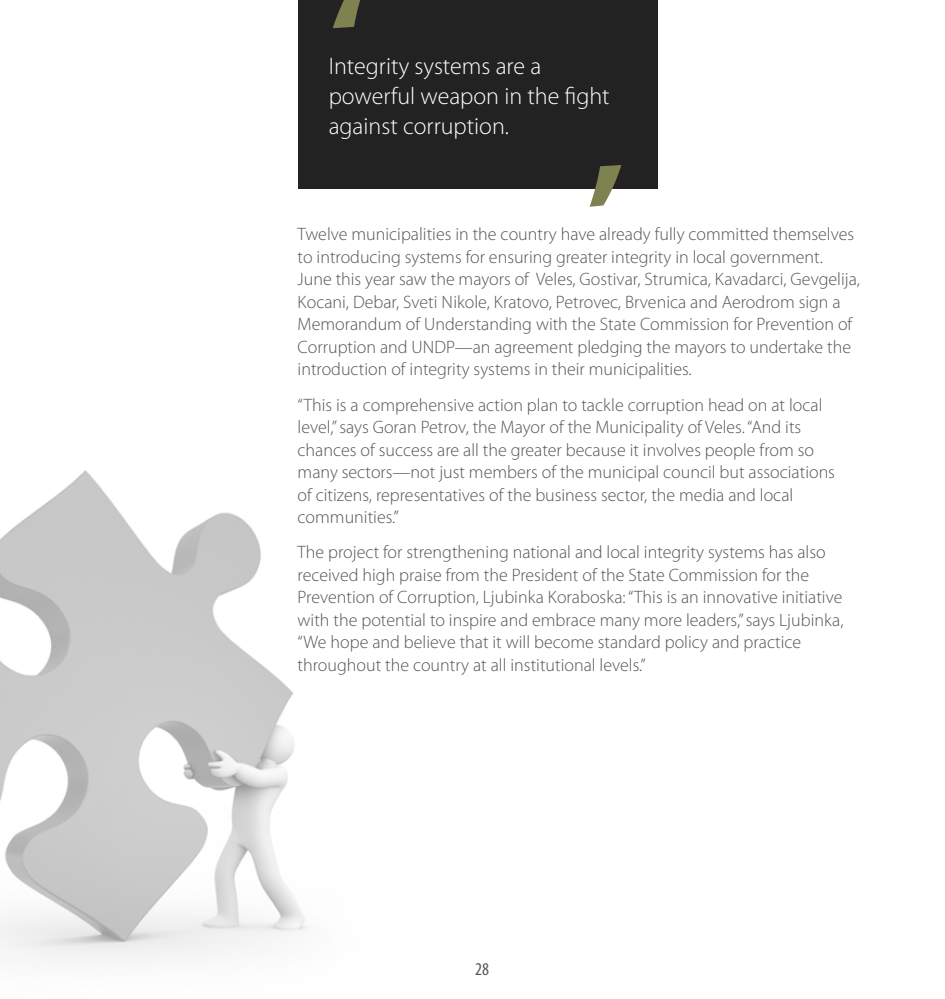
<style>
.page{position:relative;width:945px;height:999px;background:#fff}
.page>*{position:absolute;margin:0;border:0;box-sizing:border-box;transform-origin:0 0}
.t1{font:700 150px "Myriad Pro";color:#7e8250}
.t2{font:300 24px/30px "Myriad Pro";color:#fff}
.t3{font:300 18px/22.5px "Myriad Pro";color:#545555}
.t4{font:condensed 18px "Myriad Pro";color:#545555}
</style>
<div class="page">
<img style="left:0;top:470px;width:308px;height:489px">
<div style="left:298px;top:0;width:359px;height:188px;background:#222"></div>
<h1 class="t1" style="left:329px;top:-44px;width:40px">‘</h1>
<h2 class="t2" style="left:329px;top:52px;width:283px">Integrity systems are a powerful weapon in the fight against corruption.</h2>
<h1 class="t1" style="left:586px;top:134px;width:40px">’</h1>
<p class="t3" style="left:298px;top:223px;width:564px">Twelve municipalities in the country have already fully committed themselves to introducing systems for ensuring greater integrity in local government.<br>June this year saw the mayors of Veles, Gostivar, Strumica, Kavadarci, Gevgelija, Kocani, Debar, Sveti Nikole, Kratovo, Petrovec, Brvenica and Aerodrom sign a Memorandum of Understanding with the State Commission for Prevention of Corruption and UNDP—an agreement pledging the mayors to undertake the introduction of integrity systems in their municipalities.</p>
<p class="t3" style="left:298px;top:394px;width:539px">“This is a comprehensive action plan to tackle corruption head on at local level,” says Goran Petrov, the Mayor of the Municipality of Veles. “And its chances of success are all the greater because it involves people from so many sectors—not just members of the municipal council but associations of citizens, representatives of the business sector, the media and local communities.”</p>
<p class="t3" style="left:298px;top:541px;width:547px">The project for strengthening national and local integrity systems has also received high praise from the President of the State Commission for the Prevention of Corruption, Ljubinka Koraboska: “This is an innovative initiative with the potential to inspire and embrace many more leaders,” says Ljubinka, “We hope and believe that it will become standard policy and practice throughout the country at all institutional levels.”</p>
<p class="t4" style="left:475px;top:959px;width:15px">28</p>
</div>
